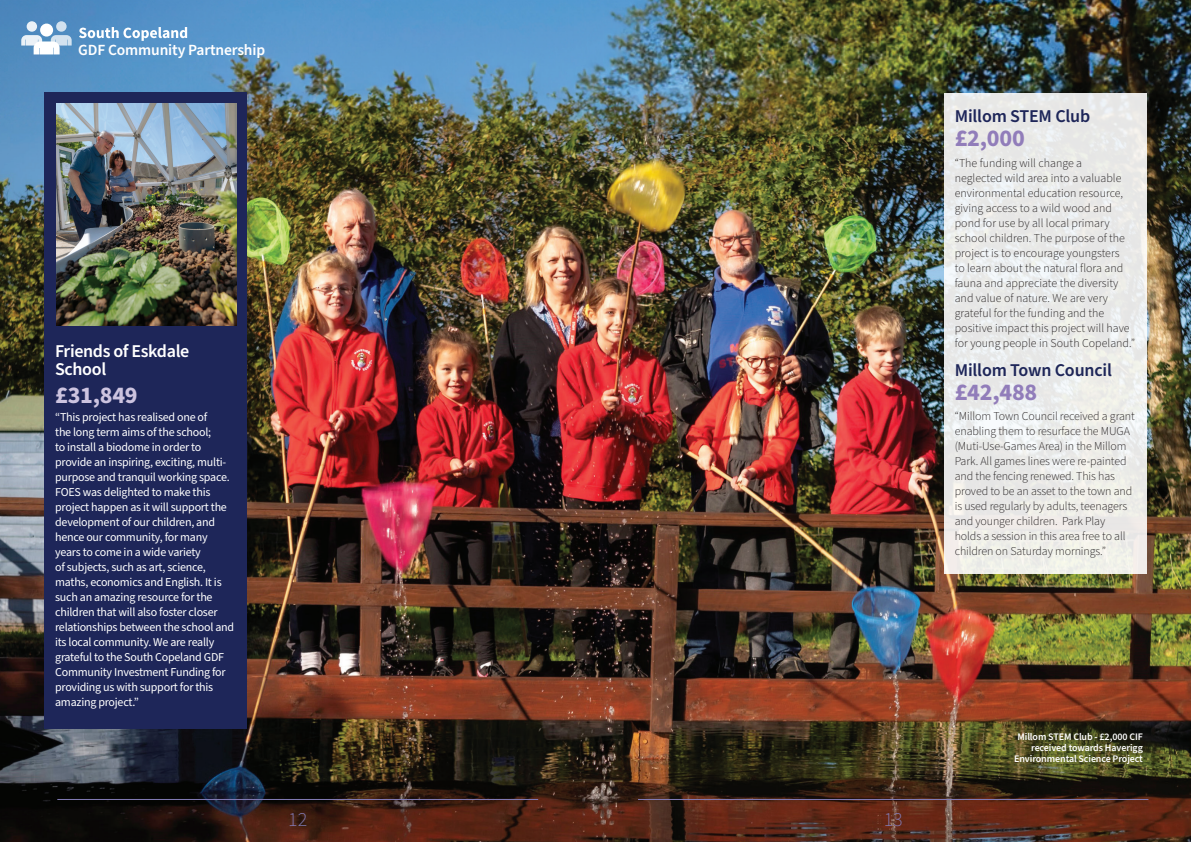
<style>
.page{position:relative;width:1191px;height:842px;background:#fff}
.page>*{position:absolute;margin:0;border:0;box-sizing:border-box;transform-origin:0 0}
.t1{font:700 24px "Source Sans Pro";letter-spacing:-.01em;color:#917dba}
.t2{font:700 24px "Source Sans Pro";color:#cdc4e0}
.t3{font:300 20px "Source Sans Pro";color:#827cb6}
.t4{font:600 18px "Source Sans Pro";letter-spacing:-.01em;color:#1e2659}
.t5{font:600 18px/18px "Source Sans Pro";letter-spacing:-.02em;color:#fff}
.t6{font:600 15.5px "Source Sans Pro";letter-spacing:-.01em;color:#fff}
.t7{font:300 12px/15px "Source Sans Pro";letter-spacing:-.01em;color:#231f20}
.t8{font:12px/15px "Source Sans Pro";letter-spacing:-.02em;color:#fff}
.t9{font:600 10px/11px "Source Sans Pro";letter-spacing:-.01em;color:#fff;text-align:right}
</style>
<div class="page">
<img style="left:0;top:0;width:1191px;height:842px">
<div style="left:44px;top:93px;width:203px;height:636px;background:#1e2659"></div>
<svg style="left:943px;top:93px;width:203px;height:480px;background:#eaeae9"></svg>
<hr style="left:57px;top:799px;width:481px;height:1px;background:#827cb6">
<hr style="left:638px;top:799px;width:510px;height:1px;background:#827cb6">
<div style="left:27px;top:21px;width:10px;height:11px;background:#eaf1f7;border-radius:50%"></div>
<svg style="left:56px;top:21px;width:11px;height:11px"></svg>
<div style="left:40px;top:24px;width:13px;height:13px;background:#fff;border-radius:50%"></div>
<svg style="left:21px;top:35px;width:51px;height:19px"></svg>
<svg style="left:79px;top:27px;width:108px;height:14px"></svg>
<img style="left:56px;top:104px;width:180px;height:222px">
<p class="t6" style="left:78px;top:39px;width:188px">GDF Community Partnership</p>
<p class="t5" style="left:55px;top:343px;width:136px">Friends of Eskdale<br>School</p>
<p class="t2" style="left:55px;top:379px;width:84px">£31,849</p>
<p class="t8" style="left:55px;top:410px;width:180px">“This project has realised one of<br>the long term aims of the school;<br>to install a biodome in order to provide an inspiring, exciting, multi&shy;purpose and tranquil working space.<br>FOES was delighted to make this project happen as it will support the development of our children, and hence our community, for many years to come in a wide variety<br>of subjects, such as art, science, maths, economics and English. It is such an amazing resource for the children that will also foster closer relationships between the school and its local community. We are really grateful to the South Copeland GDF Community Investment Funding for providing us with support for this amazing project.”</p>
<p class="t3" style="left:288px;top:806px;width:21px">12</p>
<p class="t3" style="left:883px;top:806px;width:21px">13</p>
<p class="t4" style="left:954px;top:104px;width:137px">Millom STEM Club</p>
<p class="t1" style="left:954px;top:122px;width:72px">£2,000</p>
<p class="t7" style="left:954px;top:156px;width:182px">“The funding will change a<br>neglected wild area into a valuable environmental education resource, giving access to a wild wood and pond for use by all local primary school children. The purpose of the project is to encourage youngsters<br>to learn about the natural flora and fauna and appreciate the diversity and value of nature. We are very grateful for the funding and the positive impact this project will have for young people in South Copeland.”</p>
<p class="t4" style="left:954px;top:358px;width:159px">Millom Town Council</p>
<p class="t1" style="left:954px;top:376px;width:84px">£42,488</p>
<p class="t7" style="left:954px;top:409px;width:181px">“Millom Town Council received a grant enabling them to resurface the MUGA (Muti-Use-Games Area) in the Millom Park. All games lines were re-painted and the fencing renewed. This has proved to be an asset to the town and is used regularly by adults, teenagers and younger children. Park Play<br>holds a session in this area free to all children on Saturday mornings.”</p>
<p class="t9" style="left:1014px;top:731px;width:130px">Millom STEM Club - £2,000 CIF received towards Haverigg<br>Environmental Science Project</p>
</div>
